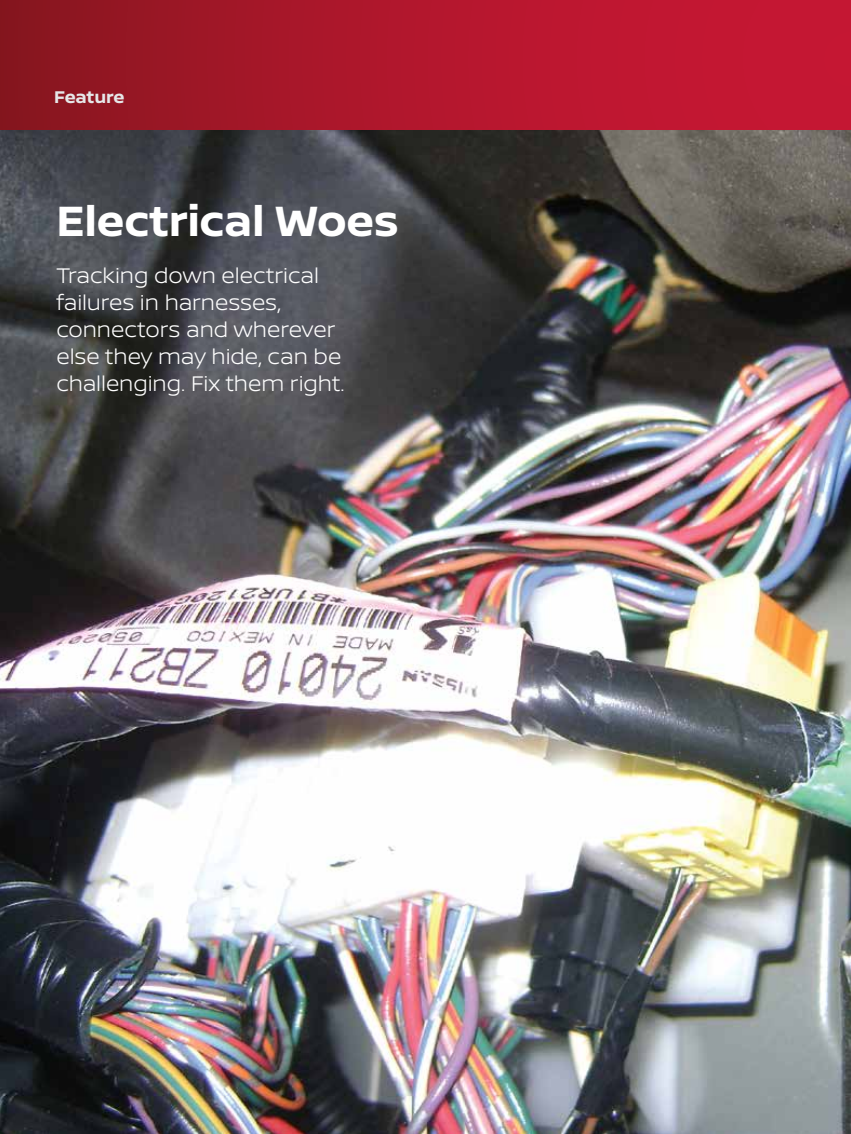
<style>
.page{position:relative;width:851px;height:1134px;background:#fff}
.page>*{position:absolute;margin:0;border:0;box-sizing:border-box;transform-origin:0 0}
.t1{font:700 45px "Nissan Brand";letter-spacing:-.005em;color:#fff}
.t2{font:300 22.5px/27px "Nissan Brand";letter-spacing:-.005em;color:#fff}
.t3{font:700 18px "Nissan Brand";letter-spacing:-.005em;color:#e6e7e8}
</style>
<div class="page">
<div style="left:0;top:0;width:850px;height:131px;background:linear-gradient(to right,#8d1621,#cf1736)"></div>
<img style="left:0;top:131px;width:850px;height:1003px">
<p class="t3" style="left:54px;top:84px;width:72px">Feature</p>
<h1 class="t1" style="left:56px;top:188px;width:344px">Electrical Woes</h1>
<p class="t2" style="left:56px;top:261px;width:290px">Tracking down electrical failures in harnesses, connectors and wherever else they may hide, can be challenging. Fix them right.</p>
</div>
